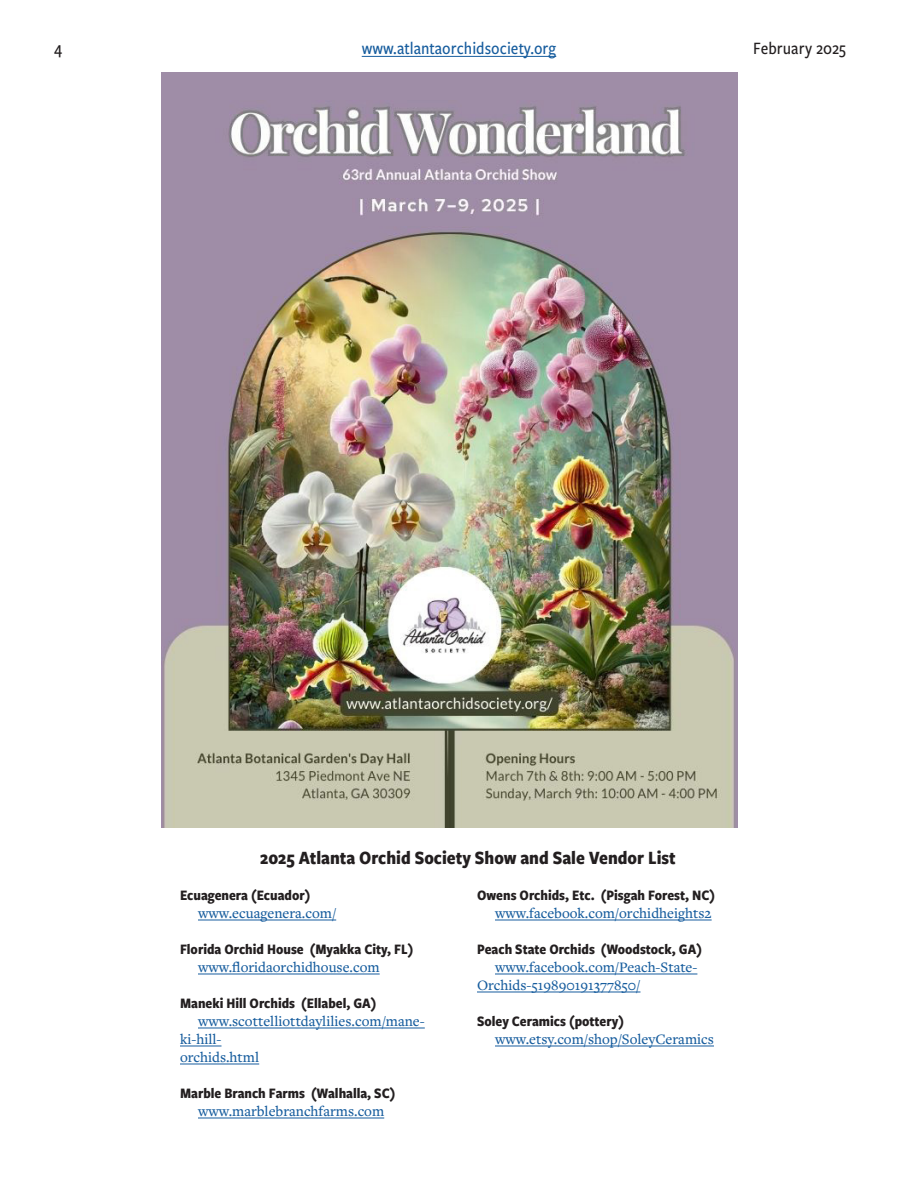
<style>
.page{position:relative;width:918px;height:1188px;background:#fff}
.page>*{position:absolute;margin:0;border:0;box-sizing:border-box;transform-origin:0 0}
.class{font:700 19.5px "Freight Sans Cnd Pro";color:#231f20}
.t1{font:500 18px "Freight Sans Cnd Pro";color:#175d9e}
.t2{font:500 18px "Freight Sans Cnd Pro";color:#231f20}
.text{font:500 15px/18px "Freight Text Pro";color:#175d9e}
.ribbon_title{font:700 15px "Freight Sans Cnd Pro";color:#231f20}
</style>
<div class="page">
<hr style="left:362px;top:56px;width:194px;height:1px;background:#175d9e">
<img style="left:162px;top:72px;width:576px;height:756px">
<hr style="left:198px;top:920px;width:138px;height:1px;background:#175d9e">
<hr style="left:198px;top:974px;width:182px;height:1px;background:#175d9e">
<hr style="left:198px;top:1028px;width:227px;height:1px;background:#175d9e">
<hr style="left:180px;top:1046px;width:42px;height:1px;background:#175d9e">
<hr style="left:180px;top:1064px;width:79px;height:1px;background:#175d9e">
<hr style="left:198px;top:1118px;width:186px;height:1px;background:#175d9e">
<hr style="left:495px;top:920px;width:217px;height:1px;background:#175d9e">
<hr style="left:495px;top:974px;width:202px;height:1px;background:#175d9e">
<hr style="left:477px;top:992px;width:163px;height:1px;background:#175d9e">
<hr style="left:495px;top:1046px;width:219px;height:1px;background:#175d9e">
<p class="t2" style="left:54px;top:36px;width:10px">4</p>
<p class="t1" style="left:362px;top:36px;width:196px">www.atlantaorchidsociety.org</p>
<p class="t2" style="left:753px;top:36px;width:94px">February 2025</p>
<p class="class" style="left:260px;top:844px;width:417px">2025 Atlanta Orchid Society Show and Sale Vendor List</p>
<p class="ribbon_title" style="left:180px;top:885px;width:132px">Ecuagenera (Ecuador)</p>
<p class="text" style="left:198px;top:904px;width:140px">www.ecuagenera.com/</p>
<p class="ribbon_title" style="left:180px;top:939px;width:235px">Florida Orchid House (Myakka City, FL)</p>
<p class="text" style="left:198px;top:958px;width:183px">www.floridaorchidhouse.com</p>
<p class="ribbon_title" style="left:180px;top:993px;width:198px">Maneki Hill Orchids (Ellabel, GA)</p>
<p class="text" style="left:180px;top:1012px;width:246px;text-indent:18px">www.scottelliottdaylilies.com/mane&shy;ki-hill-<br>orchids.html</p>
<p class="ribbon_title" style="left:180px;top:1083px;width:217px">Marble Branch Farms (Walhalla, SC)</p>
<p class="text" style="left:198px;top:1102px;width:188px">www.marblebranchfarms.com</p>
<p class="ribbon_title" style="left:477px;top:885px;width:240px">Owens Orchids, Etc. (Pisgah Forest, NC)</p>
<p class="text" style="left:495px;top:904px;width:218px">www.facebook.com/orchidheights2</p>
<p class="ribbon_title" style="left:477px;top:939px;width:226px">Peach State Orchids (Woodstock, GA)</p>
<p class="text" style="left:477px;top:958px;width:222px;text-indent:18px">www.facebook.com/Peach-State-<br>Orchids-519890191377850/</p>
<p class="ribbon_title" style="left:477px;top:1011px;width:149px">Soley Ceramics (pottery)</p>
<p class="text" style="left:495px;top:1030px;width:220px">www.etsy.com/shop/SoleyCeramics</p>
</div>
